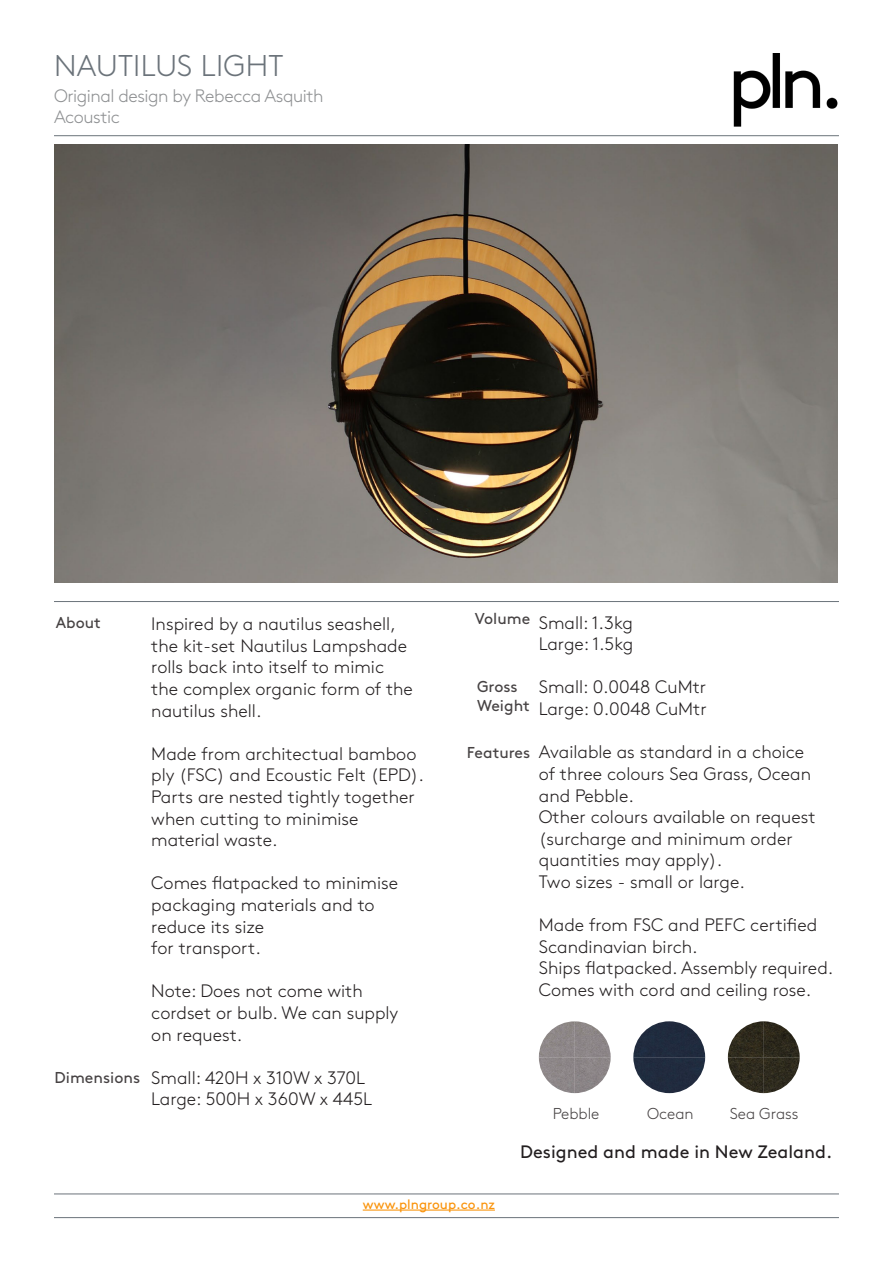
<style>
.page{position:relative;width:893px;height:1263px;background:#fff}
.page>*{position:absolute;margin:0;border:0;box-sizing:border-box;transform-origin:0 0}
.t1{font:300 30px "Brown Std";letter-spacing:.01em;color:#6b737a}
.t2{font:300 18px/21.6px "Brown Std";color:#231f20}
.t3{font:300 18px "Brown Std";letter-spacing:-.025em;color:#8e9092}
.t4{font:18px "Brown Std";color:#231f20}
.t5{font:15.75px/18.9px "Brown Std";color:#464243}
.t6{font:300 15.75px "Brown Std";color:#464243}
.t7{font:13.5px "Brown Std";color:#fa930a}
</style>
<div class="page">
<hr style="left:363px;top:1209px;width:132px;height:1px;background:#fa930a">
<hr style="left:54px;top:1217px;width:785px;height:1px;background:#6b737a">
<hr style="left:54px;top:1194px;width:785px;height:1px;background:#6b737a">
<hr style="left:54px;top:601px;width:785px;height:1px;background:#6b737a">
<hr style="left:54px;top:135px;width:785px;height:1px;background:#6b737a">
<img style="left:54px;top:144px;width:784px;height:439px">
<img style="left:539px;top:1021px;width:72px;height:72px">
<img style="left:633px;top:1021px;width:72px;height:72px">
<img style="left:728px;top:1021px;width:72px;height:72px">
<img style="left:733px;top:54px;width:105px;height:72px">
<p class="t1" style="left:54px;top:49px;width:231px">NAUTILUS LIGHT</p>
<p class="t3" style="left:54px;top:85px;width:271px">Original design by Rebecca Asquith</p>
<p class="t3" style="left:54px;top:106px;width:67px">Acoustic</p>
<p class="t5" style="left:56px;top:614px;width:47px">About</p>
<p class="t5" style="left:55px;top:1068px;width:87px">Dimensions</p>
<p class="t2" style="left:151px;top:613px;width:263px">Inspired by a nautilus seashell, the kit-set Nautilus Lampshade rolls back into itself to mimic the complex organic form of the nautilus shell.</p>
<p class="t2" style="left:151px;top:743px;width:274px">Made from architectual bamboo ply (FSC) and Ecoustic Felt (EPD).<br>Parts are nested tightly together when cutting to minimise material waste.</p>
<p class="t2" style="left:151px;top:872px;width:248px">Comes flatpacked to minimise packaging materials and to reduce its size<br>for transport.</p>
<p class="t2" style="left:151px;top:980px;width:249px">Note: Does not come with cordset or bulb. We can supply on request.</p>
<p class="t2" style="left:151px;top:1067px;width:215px">Small: 420H x 310W x 370L</p>
<p class="t2" style="left:151px;top:1088px;width:222px">Large: 500H x 360W x 445L</p>
<p class="t5" style="left:475px;top:609px;width:57px">Volume</p>
<p class="t5" style="left:477px;top:677px;width:54px">Gross<br>Weight</p>
<p class="t5" style="left:467px;top:743px;width:65px">Features</p>
<p class="t2" style="left:539px;top:612px;width:96px">Small: 1.3kg</p>
<p class="t2" style="left:539px;top:633px;width:96px">Large: 1.5kg</p>
<p class="t2" style="left:539px;top:677px;width:169px">Small: 0.0048 CuMtr</p>
<p class="t2" style="left:539px;top:698px;width:169px">Large: 0.0048 CuMtr</p>
<p class="t2" style="left:539px;top:741px;width:274px">Available as standard in a choice of three colours Sea Grass, Ocean and Pebble.</p>
<p class="t2" style="left:539px;top:806px;width:278px">Other colours available on request (surcharge and minimum order quantities may apply).</p>
<p class="t2" style="left:539px;top:871px;width:208px">Two sizes - small or large.</p>
<p class="t2" style="left:539px;top:914px;width:280px">Made from FSC and PEFC certified<br>Scandinavian birch.</p>
<p class="t2" style="left:539px;top:957px;width:296px">Ships flatpacked. Assembly required.</p>
<p class="t2" style="left:539px;top:979px;width:274px">Comes with cord and ceiling rose.</p>
<p class="t6" style="left:553px;top:1105px;width:48px">Pebble</p>
<p class="t6" style="left:647px;top:1105px;width:48px">Ocean</p>
<p class="t6" style="left:730px;top:1105px;width:70px">Sea Grass</p>
<p class="t4" style="left:520px;top:1142px;width:313px">Designed and made in New Zealand.</p>
<p class="t7" style="left:363px;top:1196px;width:134px">www.plngroup.co.nz</p>
</div>
